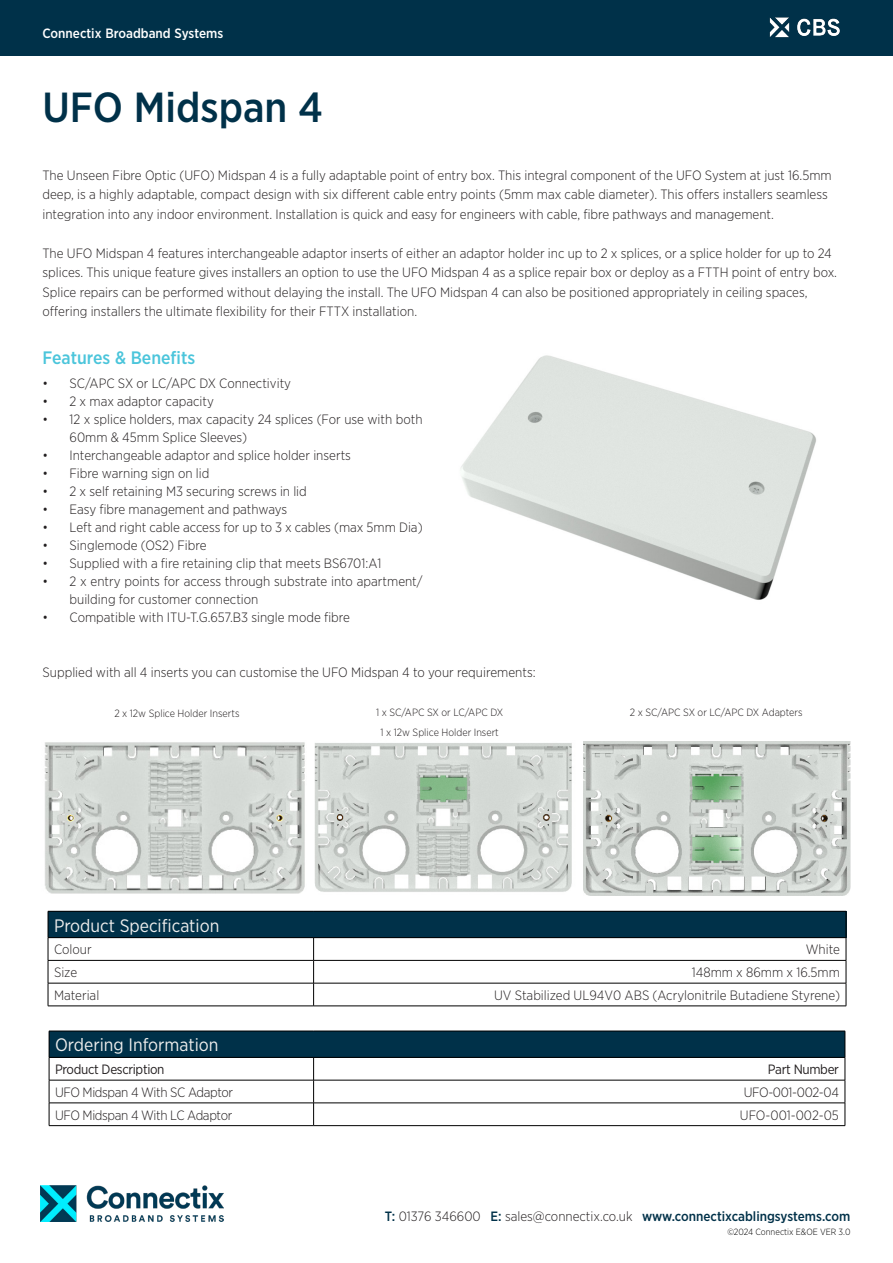
<style>
.page{position:relative;width:893px;height:1263px;background:#fff}
.page>*{position:absolute;margin:0;border:0;box-sizing:border-box;transform-origin:0 0}
.t1{font:500 42px "Gotham Narrow";color:#003149}
.t2{font:18px "Gotham Narrow";color:#ededec}
.t3{font:500 18px "Gotham Narrow";color:#4bc5db}
.t4{font:300 13.5px/18px "Gotham Narrow";color:#231f20}
.t5{font:500 13.5px "Gotham Narrow";color:#003149}
.t6{font:300 13.5px "Gotham Narrow";letter-spacing:-.025em;color:#231f20}
.Main_Text_Rest{font:500 13.5px "Gotham Narrow";color:#fff}
.t7{font:13.5px "Gotham Narrow";letter-spacing:-.025em;color:#231f20}
.t8{font:300 10.5px "Gotham Narrow";color:#231f20}
.t9{font:300 9px "Gotham Narrow";color:#010000}
.s1{font-weight:300;color:#231f20}
</style>
<div class="page">
<div style="left:0;top:0;width:893px;height:55px;background:#003149"></div>
<img style="left:41px;top:1185px;width:182px;height:36px">
<img style="left:460px;top:355px;width:356px;height:245px">
<img style="left:44px;top:742px;width:261px;height:151px">
<img style="left:314px;top:743px;width:258px;height:149px">
<img style="left:583px;top:741px;width:267px;height:154px">
<img style="left:769px;top:17px;width:71px;height:21px">
<div style="left:48px;top:911px;width:798px;height:27px;background:#003149"></div>
<hr style="left:48px;top:911px;width:266px;height:1px;background:#010000">
<hr style="left:314px;top:911px;width:532px;height:1px;background:#010000">
<hr style="left:48px;top:937px;width:266px;height:1px;background:#010000">
<hr style="left:314px;top:937px;width:532px;height:1px;background:#010000">
<hr style="left:48px;top:960px;width:266px;height:1px;background:#010000">
<hr style="left:314px;top:960px;width:532px;height:1px;background:#010000">
<hr style="left:48px;top:983px;width:266px;height:1px;background:#010000">
<svg style="left:48px;top:912px;width:1px;height:94px"></svg>
<hr style="left:314px;top:983px;width:532px;height:1px;background:#010000">
<svg style="left:313px;top:938px;width:1px;height:68px"></svg>
<svg style="left:846px;top:911px;width:1px;height:95px"></svg>
<hr style="left:48px;top:1006px;width:266px;height:1px;background:#010000">
<hr style="left:314px;top:1006px;width:532px;height:1px;background:#010000">
<div style="left:49px;top:1031px;width:796px;height:26px;background:#003149"></div>
<hr style="left:49px;top:1031px;width:265px;height:1px;background:#010000">
<hr style="left:314px;top:1031px;width:531px;height:1px;background:#010000">
<hr style="left:49px;top:1057px;width:265px;height:1px;background:#010000">
<hr style="left:314px;top:1057px;width:531px;height:1px;background:#010000">
<hr style="left:49px;top:1080px;width:265px;height:1px;background:#010000">
<hr style="left:314px;top:1080px;width:531px;height:1px;background:#010000">
<hr style="left:49px;top:1102px;width:265px;height:1px;background:#010000">
<svg style="left:49px;top:1031px;width:1px;height:94px"></svg>
<hr style="left:314px;top:1102px;width:531px;height:1px;background:#010000">
<svg style="left:313px;top:1057px;width:1px;height:68px"></svg>
<svg style="left:845px;top:1031px;width:1px;height:94px"></svg>
<hr style="left:49px;top:1125px;width:265px;height:1px;background:#010000">
<hr style="left:314px;top:1125px;width:531px;height:1px;background:#010000">
<p class="Main_Text_Rest" style="left:42px;top:25px;width:182px">Connectix Broadband Systems</p>
<p class="Main_Text_Rest" style="left:26px;top:29px;width:182px">Connectix Broadband Systems</p>
<p class="t1" style="left:42px;top:80px;width:282px">UFO Midspan 4</p>
<p class="t4" style="left:43px;top:166px;width:791px">The Unseen Fibre Optic (UFO) Midspan 4 is a fully adaptable point of entry box. This integral component of the UFO System at just 16.5mm</p>
<p class="t4" style="left:43px;top:185px;width:787px">deep, is a highly adaptable, compact design with six different cable entry points (5mm max cable diameter). This offers installers seamless</p>
<p class="t4" style="left:43px;top:205px;width:733px">integration into any indoor environment. Installation is quick and easy for engineers with cable, fibre pathways and management.</p>
<p class="t4" style="left:43px;top:244px;width:791px">The UFO Midspan 4 features interchangeable adaptor inserts of either an adaptor holder inc up to 2 x splices, or a splice holder for up to 24</p>
<p class="t4" style="left:43px;top:263px;width:796px">splices. This unique feature gives installers an option to use the UFO Midspan 4 as a splice repair box or deploy as a FTTH point of entry box.</p>
<p class="t4" style="left:43px;top:282px;width:766px;line-height:19.5px">Splice repairs can be performed without delaying the install. The UFO Midspan 4 can also be positioned appropriately in ceiling spaces, offering installers the ultimate flexibility for their FTTX installation.</p>
<p class="t3" style="left:43px;top:346px;width:154px">Features &amp; Benefits</p>
<p class="t4" style="left:43px;top:374px;width:250px">• SC/APC SX or LC/APC DX Connectivity</p>
<p class="t4" style="left:43px;top:392px;width:173px">• 2 x max adaptor capacity</p>
<p class="t4" style="left:70px;top:410px;width:355px;text-indent:-27px">• 12 x splice holders, max capacity 24 splices (For use with both<br>60mm &amp; 45mm Splice Sleeves)</p>
<p class="t4" style="left:43px;top:446px;width:310px">• Interchangeable adaptor and splice holder inserts</p>
<p class="t4" style="left:43px;top:464px;width:168px">• Fibre warning sign on lid</p>
<p class="t4" style="left:43px;top:482px;width:266px">• 2 x self retaining M3 securing screws in lid</p>
<p class="t4" style="left:43px;top:500px;width:246px">• Easy fibre management and pathways</p>
<p class="t4" style="left:43px;top:518px;width:382px">• Left and right cable access for up to 3 x cables (max 5mm Dia)</p>
<p class="t4" style="left:43px;top:536px;width:165px">• Singlemode (OS2) Fibre</p>
<p class="t4" style="left:43px;top:554px;width:340px">• Supplied with a fire retaining clip that meets BS6701:A1</p>
<p class="t4" style="left:70px;top:572px;width:355px;text-indent:-27px">• 2 x entry points for access through substrate into apartment/ building for customer connection</p>
<p class="t4" style="left:43px;top:608px;width:309px">• Compatible with ITU-T.G.657.B3 single mode fibre</p>
<p class="t4" style="left:43px;top:663px;width:495px">Supplied with all 4 inserts you can customise the UFO Midspan 4 to your requirements:</p>
<p class="t8" style="left:114px;top:706px;width:127px">2 x 12w Splice Holder Inserts</p>
<p class="t8" style="left:376px;top:706px;width:129px">1 x SC/APC SX or LC/APC DX</p>
<p class="t8" style="left:380px;top:726px;width:120px">1 x 12w Splice Holder Insert</p>
<p class="t8" style="left:630px;top:706px;width:174px">2 x SC/APC SX or LC/APC DX Adapters</p>
<p class="t2" style="left:54px;top:914px;width:167px">Product Specification</p>
<p class="t4" style="left:54px;top:940px;width:39px">Colour</p>
<p class="t4" style="left:806px;top:940px;width:36px">White</p>
<p class="t4" style="left:54px;top:963px;width:25px">Size</p>
<p class="t4" style="left:692px;top:963px;width:150px">148mm x 86mm x 16.5mm</p>
<p class="t4" style="left:54px;top:986px;width:47px">Material</p>
<p class="t4" style="left:494px;top:986px;width:347px">UV Stabilized UL94V0 ABS (Acrylonitrile Butadiene Styrene)</p>
<p class="t2" style="left:55px;top:1034px;width:165px">Ordering Information</p>
<p class="t7" style="left:55px;top:1061px;width:111px">Product Description</p>
<p class="t7" style="left:768px;top:1061px;width:73px">Part Number</p>
<p class="t6" style="left:55px;top:1084px;width:180px">UFO Midspan 4 With SC Adaptor</p>
<p class="t6" style="left:744px;top:1084px;width:97px">UFO-001-002-04</p>
<p class="t6" style="left:55px;top:1107px;width:179px">UFO Midspan 4 With LC Adaptor</p>
<p class="t4" style="left:740px;top:1105px;width:100px">UFO-001-002-05</p>
<p class="t5" style="left:385px;top:1207px;width:467px">T: <span class="s1">01376 346600</span> E: <span class="s1">sales@connectix.co.uk</span> www.connectixcablingsystems.com</p>
<p class="t9" style="left:727px;top:1226px;width:125px">©2024 Connectix E&amp;OE VER 3.0</p>
</div>
